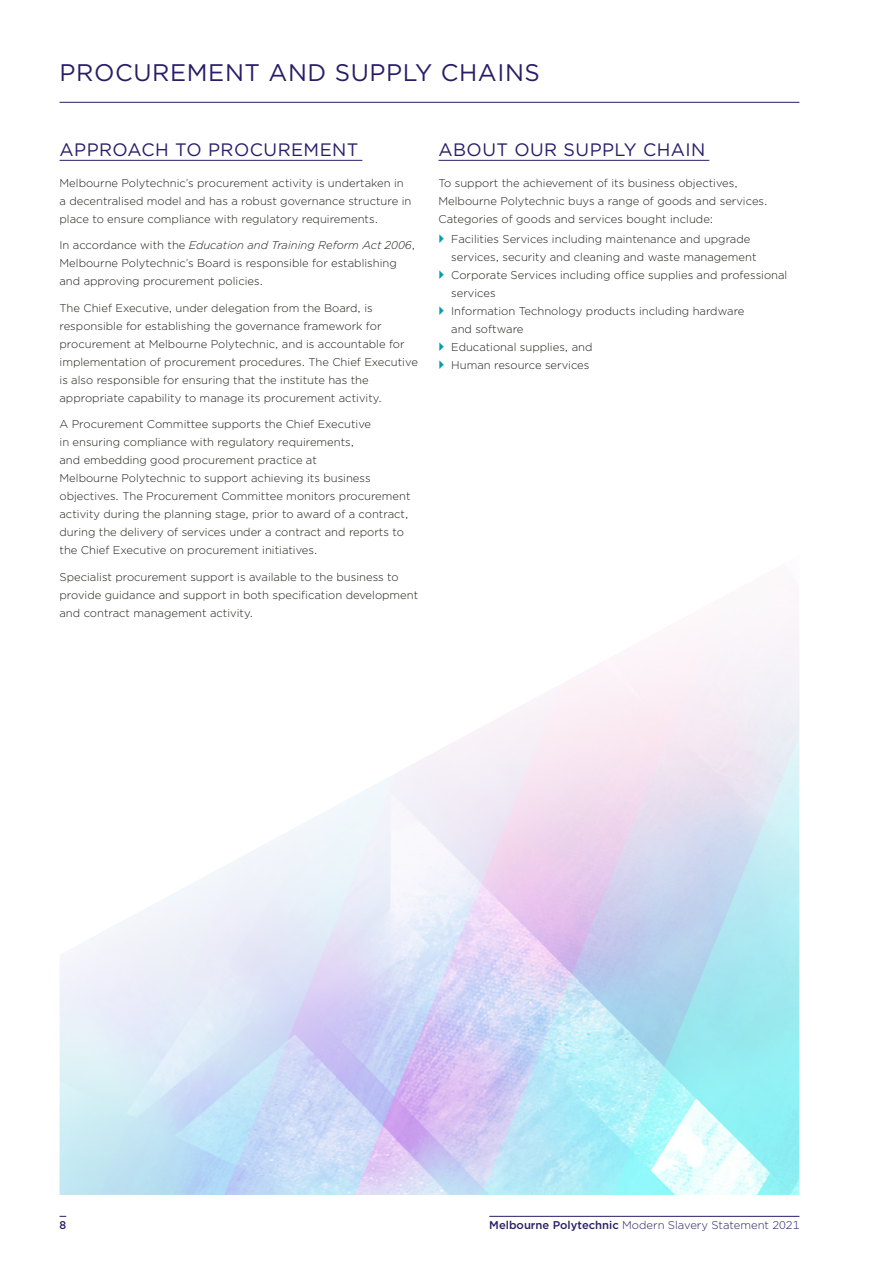
<style>
.page{position:relative;width:893px;height:1263px;background:#fff}
.page>*{position:absolute;margin:0;border:0;box-sizing:border-box;transform-origin:0 0}
._002_2nd_Tier_Header{font:24px "Gotham";letter-spacing:.025em;color:#281d67}
._003_3rd_Tier_Header{font:18px "Gotham";letter-spacing:.025em;color:#281d67}
._004_Body{font:300 11.25px/18px "Gotham";color:#1d1d1b}
.t1{font:300 11.25px "Gotham";color:#281d67}
.t2{font:500 11.25px "Gotham";color:#281d67}
.s1{font-style:italic}
.s2{font-weight:500}
</style>
<div class="page">
<hr style="left:489px;top:1216px;width:310px;height:1px;background:#281d67">
<hr style="left:60px;top:102px;width:739px;height:1px;background:#281d67">
<hr style="left:60px;top:160px;width:302px;height:1px;background:#281d67">
<hr style="left:438px;top:160px;width:271px;height:1px;background:#281d67">
<img style="left:60px;top:627px;width:739px;height:568px">
<p class="_002_2nd_Tier_Header" style="left:60px;top:57px;width:482px">PROCUREMENT AND SUPPLY CHAINS</p>
<p class="_003_3rd_Tier_Header" style="left:60px;top:138px;width:301px">APPROACH TO PROCUREMENT</p>
<p class="_004_Body" style="left:60px;top:173px;width:353px">Melbourne Polytechnic’s procurement activity is undertaken in a decentralised model and has a robust governance structure in place to ensure compliance with regulatory requirements.</p>
<p class="_004_Body" style="left:60px;top:236px;width:357px">In accordance with the <span class="s1">Education and Training Reform Act 2006</span>,<br>Melbourne Polytechnic’s Board is responsible for establishing and approving procurement policies.</p>
<p class="_004_Body" style="left:60px;top:298px;width:360px">The Chief Executive, under delegation from the Board, is responsible for establishing the governance framework for procurement at Melbourne Polytechnic, and is accountable for implementation of procurement procedures. The Chief Executive is also responsible for ensuring that the institute has the appropriate capability to manage its procurement activity.</p>
<p class="_004_Body" style="left:60px;top:415px;width:352px">A Procurement Committee supports the Chief Executive<br>in ensuring compliance with regulatory requirements,<br>and embedding good procurement practice at<br>Melbourne Polytechnic to support achieving its business objectives. The Procurement Committee monitors procurement activity during the planning stage, prior to award of a contract, during the delivery of services under a contract and reports to the Chief Executive on procurement initiatives.</p>
<p class="_004_Body" style="left:60px;top:567px;width:360px">Specialist procurement support is available to the business to provide guidance and support in both specification development and contract management activity.</p>
<p class="_003_3rd_Tier_Header" style="left:438px;top:138px;width:269px">ABOUT OUR SUPPLY CHAIN</p>
<p class="_004_Body" style="left:438px;top:173px;width:331px">To support the achievement of its business objectives,<br>Melbourne Polytechnic buys a range of goods and services.<br>Categories of goods and services bought include:</p>
<p class="_004_Body" style="left:451px;top:229px;width:307px">Facilities Services including maintenance and upgrade services, security and cleaning and waste management</p>
<p class="_004_Body" style="left:451px;top:265px;width:338px">Corporate Services including office supplies and professional services</p>
<p class="_004_Body" style="left:451px;top:301px;width:295px">Information Technology products including hardware and software</p>
<p class="_004_Body" style="left:451px;top:337px;width:143px">Educational supplies, and</p>
<p class="_004_Body" style="left:451px;top:355px;width:140px">Human resource services</p>
<p class="t2" style="left:60px;top:1218px;width:8px">8</p>
<p class="t1" style="left:489px;top:1218px;width:312px"><span class="s2">Melbourne Polytechnic</span> Modern Slavery Statement 2021</p>
</div>
